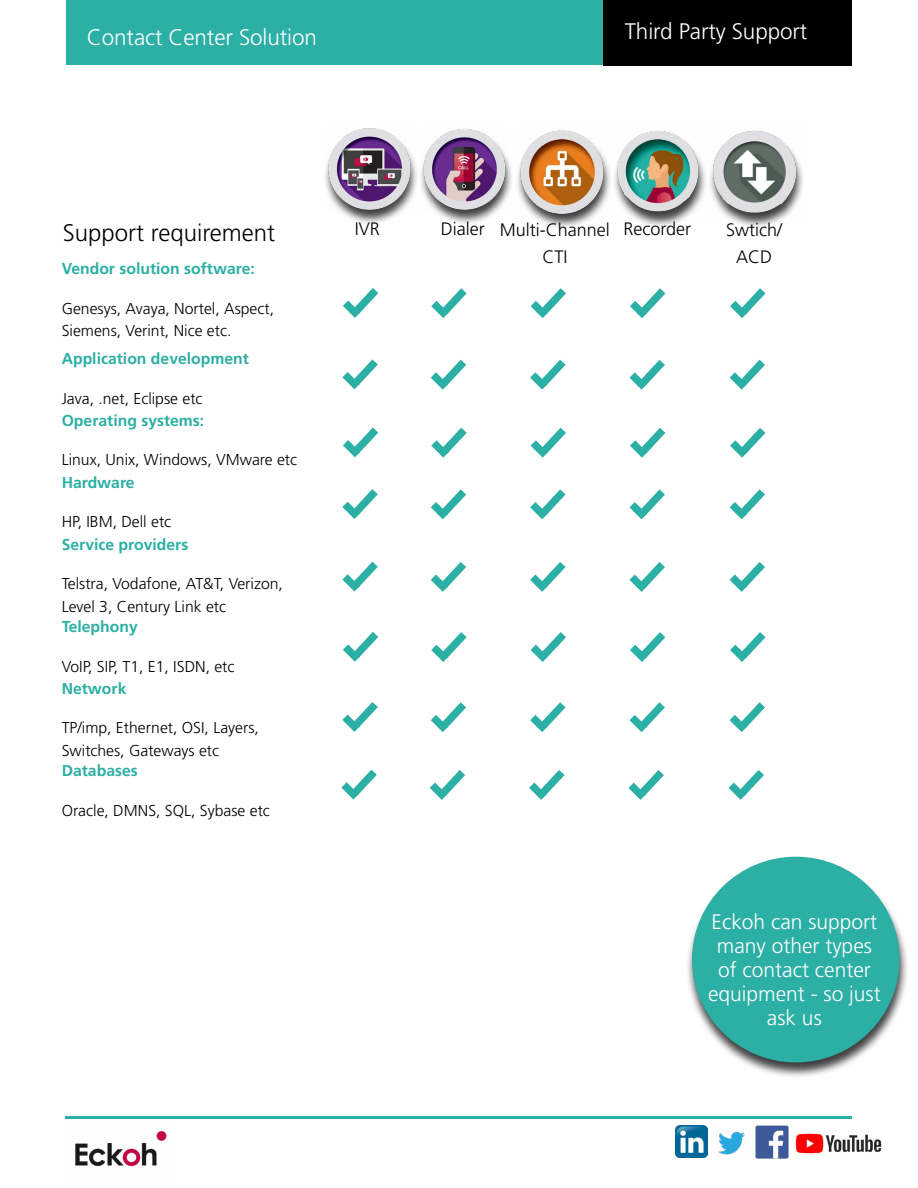
<style>
.page{position:relative;width:918px;height:1188px;background:#fff}
.page>*{position:absolute;margin:0;border:0;box-sizing:border-box;transform-origin:0 0}
.t1{font:300 24px "Frutiger LT Std";color:#000}
.t2{font:300 22.5px "Frutiger LT Std";letter-spacing:-.005em;color:#fff}
.t3{font:300 21px/24px "Frutiger LT Std";color:#fff;text-align:center}
.t4{font:300 18px/27px "Frutiger LT Std";color:#000}
.t5{font:300 15.75px/22.5px "Frutiger LT Std";color:#000}
.t6{font:700 15.75px "Frutiger LT Std";color:#2cafa4}
</style>
<div class="page">
<div style="left:66px;top:0;width:538px;height:65px;background:#2cafa4"></div>
<div style="left:604px;top:0;width:248px;height:66px;background:#000"></div>
<hr style="left:66px;top:1116px;width:786px;height:3px;background:#2cafa4">
<img style="left:75px;top:1131px;width:92px;height:36px">
<img style="left:676px;top:1126px;width:32px;height:32px">
<img style="left:718px;top:1131px;width:27px;height:24px">
<img style="left:796px;top:1133px;width:85px;height:21px">
<img style="left:756px;top:1126px;width:33px;height:33px">
<div style="left:323px;top:128px;width:482px;height:101px;background:#000;opacity:.75"></div>
<img style="left:326px;top:128px;width:86px;height:83px">
<img style="left:422px;top:128px;width:85px;height:83px">
<img style="left:516px;top:128px;width:92px;height:91px">
<img style="left:611px;top:128px;width:190px;height:97px">
<svg style="left:343px;top:288px;width:36px;height:30px"></svg>
<svg style="left:431px;top:288px;width:36px;height:30px"></svg>
<svg style="left:530px;top:288px;width:36px;height:30px"></svg>
<svg style="left:630px;top:288px;width:36px;height:30px"></svg>
<svg style="left:730px;top:288px;width:36px;height:30px"></svg>
<svg style="left:342px;top:359px;width:36px;height:31px"></svg>
<svg style="left:430px;top:359px;width:36px;height:31px"></svg>
<svg style="left:530px;top:359px;width:36px;height:31px"></svg>
<svg style="left:629px;top:359px;width:36px;height:31px"></svg>
<svg style="left:729px;top:359px;width:36px;height:31px"></svg>
<svg style="left:343px;top:427px;width:36px;height:31px"></svg>
<svg style="left:431px;top:427px;width:36px;height:31px"></svg>
<svg style="left:530px;top:427px;width:36px;height:31px"></svg>
<svg style="left:630px;top:428px;width:36px;height:30px"></svg>
<svg style="left:730px;top:428px;width:36px;height:30px"></svg>
<svg style="left:342px;top:489px;width:36px;height:30px"></svg>
<svg style="left:430px;top:489px;width:36px;height:31px"></svg>
<svg style="left:530px;top:489px;width:36px;height:31px"></svg>
<svg style="left:629px;top:489px;width:36px;height:31px"></svg>
<svg style="left:729px;top:489px;width:36px;height:31px"></svg>
<svg style="left:342px;top:561px;width:36px;height:31px"></svg>
<svg style="left:430px;top:562px;width:36px;height:30px"></svg>
<svg style="left:530px;top:562px;width:36px;height:30px"></svg>
<svg style="left:629px;top:562px;width:36px;height:30px"></svg>
<svg style="left:729px;top:562px;width:36px;height:30px"></svg>
<svg style="left:343px;top:632px;width:36px;height:30px"></svg>
<svg style="left:431px;top:632px;width:36px;height:30px"></svg>
<svg style="left:530px;top:632px;width:36px;height:30px"></svg>
<svg style="left:630px;top:632px;width:36px;height:30px"></svg>
<svg style="left:730px;top:632px;width:36px;height:30px"></svg>
<svg style="left:342px;top:702px;width:36px;height:30px"></svg>
<svg style="left:430px;top:702px;width:36px;height:30px"></svg>
<svg style="left:530px;top:702px;width:36px;height:30px"></svg>
<svg style="left:629px;top:702px;width:36px;height:30px"></svg>
<svg style="left:729px;top:702px;width:36px;height:30px"></svg>
<svg style="left:341px;top:769px;width:36px;height:31px"></svg>
<svg style="left:429px;top:770px;width:36px;height:30px"></svg>
<svg style="left:529px;top:770px;width:36px;height:30px"></svg>
<svg style="left:628px;top:770px;width:36px;height:30px"></svg>
<svg style="left:728px;top:770px;width:36px;height:30px"></svg>
<div style="left:686px;top:857px;width:223px;height:222px;background:#000;opacity:.75"></div>
<div style="left:693px;top:857px;width:206px;height:205px;background:#2cafa4;border-radius:50%"></div>
<h2 class="t2" style="left:87px;top:24px;width:232px">Contact Center Solution</h2>
<h2 class="t2" style="left:625px;top:18px;width:184px">Third Party Support</h2>
<h1 class="t1" style="left:63px;top:219px;width:214px">Support requirement</h1>
<p class="t4" style="left:355px;top:216px;width:27px">IVR</p>
<p class="t4" style="left:542px;top:217px;width:69px;text-indent:-102px">Dialer Multi-Channel<br>CTI</p>
<p class="t4" style="left:624px;top:216px;width:69px">Recorder</p>
<p class="t4" style="left:726px;top:217px;width:57px;text-align:center">Swtich/<br>ACD</p>
<p class="t6" style="left:62px;top:259px;width:195px">Vendor solution software:</p>
<p class="t5" style="left:62px;top:297px;width:214px">Genesys, Avaya, Nortel, Aspect,<br>Siemens, Verint, Nice etc.</p>
<p class="t6" style="left:62px;top:349px;width:189px">Application development</p>
<p class="t5" style="left:62px;top:387px;width:142px">Java, .net, Eclipse etc</p>
<p class="t6" style="left:62px;top:411px;width:144px">Operating systems:</p>
<p class="t5" style="left:62px;top:449px;width:237px">Linux, Unix, Windows, VMware etc</p>
<p class="t6" style="left:62px;top:473px;width:74px">Hardware</p>
<p class="t5" style="left:62px;top:511px;width:111px">HP, IBM, Dell etc</p>
<p class="t6" style="left:62px;top:535px;width:128px">Service providers</p>
<p class="t5" style="left:62px;top:573px;width:223px">Telstra, Vodafone, AT&amp;T, Verizon,<br>Level 3, Century Link etc</p>
<p class="t6" style="left:62px;top:617px;width:78px">Telephony</p>
<p class="t5" style="left:62px;top:655px;width:174px">VoIP, SIP, T1, E1, ISDN, etc</p>
<p class="t6" style="left:62px;top:679px;width:66px">Network</p>
<p class="t5" style="left:62px;top:717px;width:199px">TP/imp, Ethernet, OSI, Layers,<br>Switches, Gateways etc</p>
<p class="t6" style="left:62px;top:762px;width:78px">Databases</p>
<p class="t5" style="left:62px;top:800px;width:210px">Oracle, DMNS, SQL, Sybase etc</p>
<h3 class="t3" style="left:708px;top:910px;width:174px">Eckoh can support many other types of contact center equipment - so just ask us</h3>
</div>
